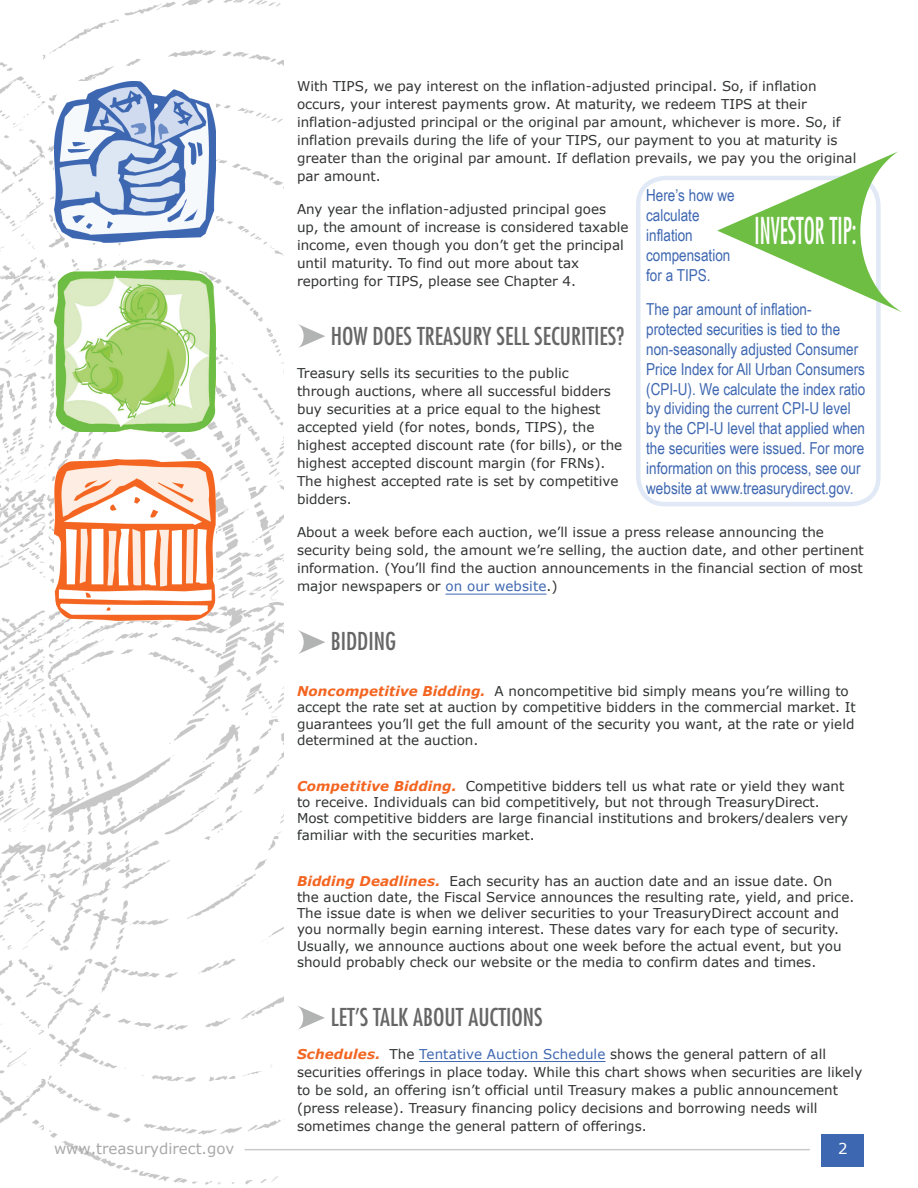
<style>
.page{position:relative;width:918px;height:1188px;background:#fff}
.page>*{position:absolute;margin:0;border:0;box-sizing:border-box;transform-origin:0 0}
.t1{font:condensed 36px "Futura Std";color:#fff;scale:.65 1}
.t2{font:condensed 24px "Futura Std";color:#666}
.t3{font:16.5px/19.8px "Arial Narrow";color:#3e67b1}
.t4{font:15px "Verdana";color:#a9a9a9}
.t5{font:15px "Verdana";color:#fff}
.t6{font:13.5px/18px "Verdana";color:#313232}
.s1{color:#3e67b1}
.s2{font-weight:700;font-style:italic;color:#f36521}
</style>
<div class="page">
<hr style="left:445px;top:594px;width:102px;height:1px;background:#3e67b1">
<hr style="left:419px;top:1061px;width:186px;height:1px;background:#3e67b1">
<img style="left:0;top:0;width:284px;height:1185px">
<img style="left:54px;top:81px;width:162px;height:162px">
<img style="left:54px;top:270px;width:162px;height:162px">
<img style="left:54px;top:459px;width:162px;height:162px">
<svg style="left:298px;top:324px;width:27px;height:24px"></svg>
<svg style="left:298px;top:630px;width:27px;height:24px"></svg>
<svg style="left:298px;top:1006px;width:27px;height:24px"></svg>
<div style="left:636px;top:176px;width:245px;height:330px;border:4px solid #e1e9f6;border-radius:27px"></div>
<svg style="left:717px;top:152px;width:185px;height:160px"></svg>
<div style="left:822px;top:1134px;width:42px;height:32px;background:#3e67b1"></div>
<hr style="left:245px;top:1149px;width:565px;height:1px;background:#cbcbcb">
<p class="t6" style="left:297px;top:77px;width:561px">With TIPS, we pay interest on the inflation-adjusted principal. So, if inflation occurs, your interest payments grow. At maturity, we redeem TIPS at their inflation-adjusted principal or the original par amount, whichever is more. So, if inflation prevails during the life of your TIPS, our payment to you at maturity is greater than the original par amount. If deflation prevails, we pay you the original par amount.</p>
<p class="t6" style="left:297px;top:200px;width:333px">Any year the inflation-adjusted principal goes up, the amount of increase is considered taxable income, even though you don’t get the principal until maturity. To find out more about tax reporting for TIPS, please see Chapter 4.</p>
<h2 class="t2" style="left:331px;top:322px;width:295px">HOW DOES TREASURY SELL SECURITIES?</h2>
<p class="t6" style="left:297px;top:364px;width:327px">Treasury sells its securities to the public through auctions, where all successful bidders buy securities at a price equal to the highest accepted yield (for notes, bonds, TIPS), the highest accepted discount rate (for bills), or the highest accepted discount margin (for FRNs).<br>The highest accepted rate is set by competitive bidders.</p>
<p class="t6" style="left:297px;top:523px;width:568px">About a week before each auction, we’ll issue a press release announcing the security being sold, the amount we’re selling, the auction date, and other pertinent information. (You’ll find the auction announcements in the financial section of most major newspapers or <span class="s1">on our website</span>.)</p>
<h2 class="t2" style="left:331px;top:627px;width:67px">BIDDING</h2>
<p class="t6" style="left:297px;top:683px;width:560px;line-height:16.2px"><span class="s2">Noncompetitive Bidding.</span> A noncompetitive bid simply means you’re willing to accept the rate set at auction by competitive bidders in the commercial market. It guarantees you’ll get the full amount of the security you want, at the rate or yield determined at the auction.</p>
<p class="t6" style="left:297px;top:778px;width:553px;line-height:16.2px"><span class="s2">Competitive Bidding.</span> Competitive bidders tell us what rate or yield they want to receive. Individuals can bid competitively, but not through TreasuryDirect.<br>Most competitive bidders are large financial institutions and brokers/dealers very familiar with the securities market.</p>
<p class="t6" style="left:297px;top:873px;width:559px;line-height:16.2px"><span class="s2">Bidding Deadlines.</span> Each security has an auction date and an issue date. On the auction date, the Fiscal Service announces the resulting rate, yield, and price.<br>The issue date is when we deliver securities to your TreasuryDirect account and you normally begin earning interest. These dates vary for each type of security.<br>Usually, we announce auctions about one week before the actual event, but you should probably check our website or the media to confirm dates and times.</p>
<h2 class="t2" style="left:331px;top:1002px;width:213px">LET’S TALK ABOUT AUCTIONS</h2>
<p class="t6" style="left:297px;top:1044px;width:567px"><span class="s2">Schedules.</span> The <span class="s1">Tentative Auction Schedule</span> shows the general pattern of all securities offerings in place today. While this chart shows when securities are likely to be sold, an offering isn’t official until Treasury makes a public announcement (press release). Treasury financing policy decisions and borrowing needs will sometimes change the general pattern of offerings.</p>
<p class="t3" style="left:646px;top:185px;width:90px">Here’s how we calculate inflation compensation for a TIPS.</p>
<p class="t3" style="left:646px;top:299px;width:221px">The par amount of inflation&shy;protected securities is tied to the non-seasonally adjusted Consumer Price Index for All Urban Consumers (CPI-U). We calculate the index ratio by dividing the current CPI-U level by the CPI-U level that applied when the securities were issued. For more information on this process, see our website at www.treasurydirect.gov.</p>
<h1 class="t1" style="left:755px;top:209px;width:158px">INVESTOR TIP:</h1>
<p class="t4" style="left:54px;top:1138px;width:182px">www.treasurydirect.gov</p>
<p class="t5" style="left:838px;top:1138px;width:11px">2</p>
</div>
